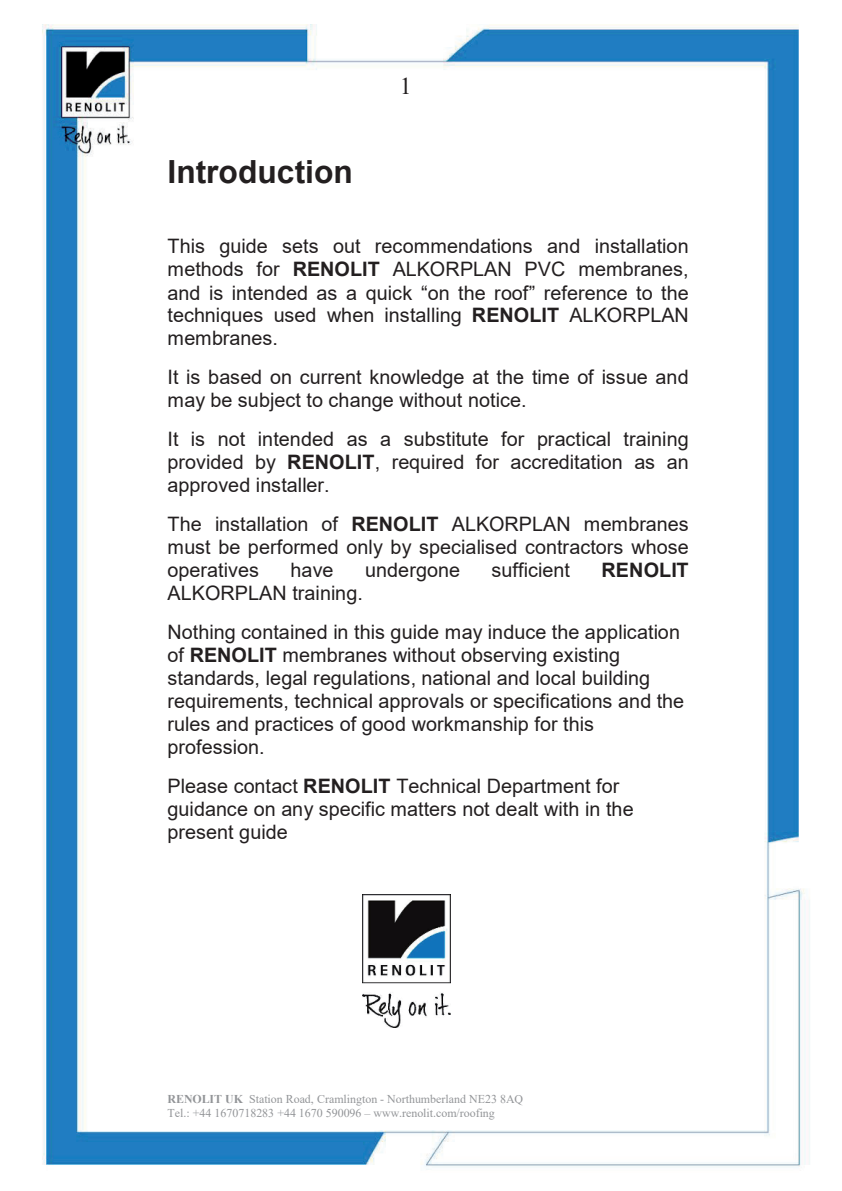
<style>
.page{position:relative;width:842px;height:1191px;background:#fff}
.page>*{position:absolute;margin:0;border:0;box-sizing:border-box;transform-origin:0 0}
.t1{font:700 31.8px "Arial";color:#231f20}
.t2{font:24px "Times New Roman";color:#231f20}
.t3{font:19.8px/23px "Arial";color:#231f20}
.t4{font:700 19.8px "Arial";letter-spacing:.005em;color:#231f20}
.t5{font:12px/13.6px "Times New Roman";color:#939598}
.s1{font-weight:700}
</style>
<div class="page">
<img style="left:42px;top:24px;width:768px;height:1146px">
<img style="left:363px;top:894px;width:88px;height:133px">
<h1 class="t1" style="left:168px;top:149px;width:187px">Introduction</h1>
<p class="t2" style="left:400px;top:69px;width:13px">1</p>
<p class="t3" style="left:168px;top:235px;width:523px;text-align:justify">This guide sets out recommendations and installation methods for <span class="s1">RENOLIT</span> ALKORPLAN PVC membranes, and is intended as a quick “on the roof” reference to the techniques used when installing <span class="s1">RENOLIT</span> ALKORPLAN membranes.</p>
<p class="t3" style="left:168px;top:366px;width:523px">It is based on current knowledge at the time of issue and may be subject to change without notice.</p>
<p class="t3" style="left:168px;top:428px;width:523px;text-align:justify">It is not intended as a substitute for practical training provided by <span class="s1">RENOLIT</span>, required for accreditation as an approved installer.</p>
<p class="t3" style="left:168px;top:512px;width:523px;text-align:justify">The installation of <span class="s1">RENOLIT</span> ALKORPLAN membranes must be performed only by specialised contractors whose operatives</p>
<p class="t3" style="left:291px;top:558px;width:44px">have</p>
<p class="t3" style="left:365px;top:558px;width:96px">undergone</p>
<p class="t3" style="left:491px;top:558px;width:80px">sufficient</p>
<p class="t4" style="left:601px;top:556px;width:89px">RENOLIT</p>
<p class="t3" style="left:168px;top:574px;width:514px;line-height:38.8px">ALKORPLAN training.<br>Nothing contained in this guide may induce the application</p>
<p class="t3" style="left:168px;top:643px;width:518px">of <span class="s1">RENOLIT</span> membranes without observing existing standards, legal regulations, national and local building requirements, technical approvals or specifications and the rules and practices of good workmanship for this profession.</p>
<p class="t3" style="left:168px;top:774px;width:468px">Please contact <span class="s1">RENOLIT</span> Technical Department for guidance on any specific matters not dealt with in the present guide</p>
<p class="t5" style="left:168px;top:1092px;width:357px"><span class="s1">RENOLI</span><span class="s1">T UK</span> Station Road, Cramlington - Northumberland NE23 8AQ<br>Tel.: +44 1670718283 +44 1670 590096 – www.renolit.com/roofing</p>
</div>
